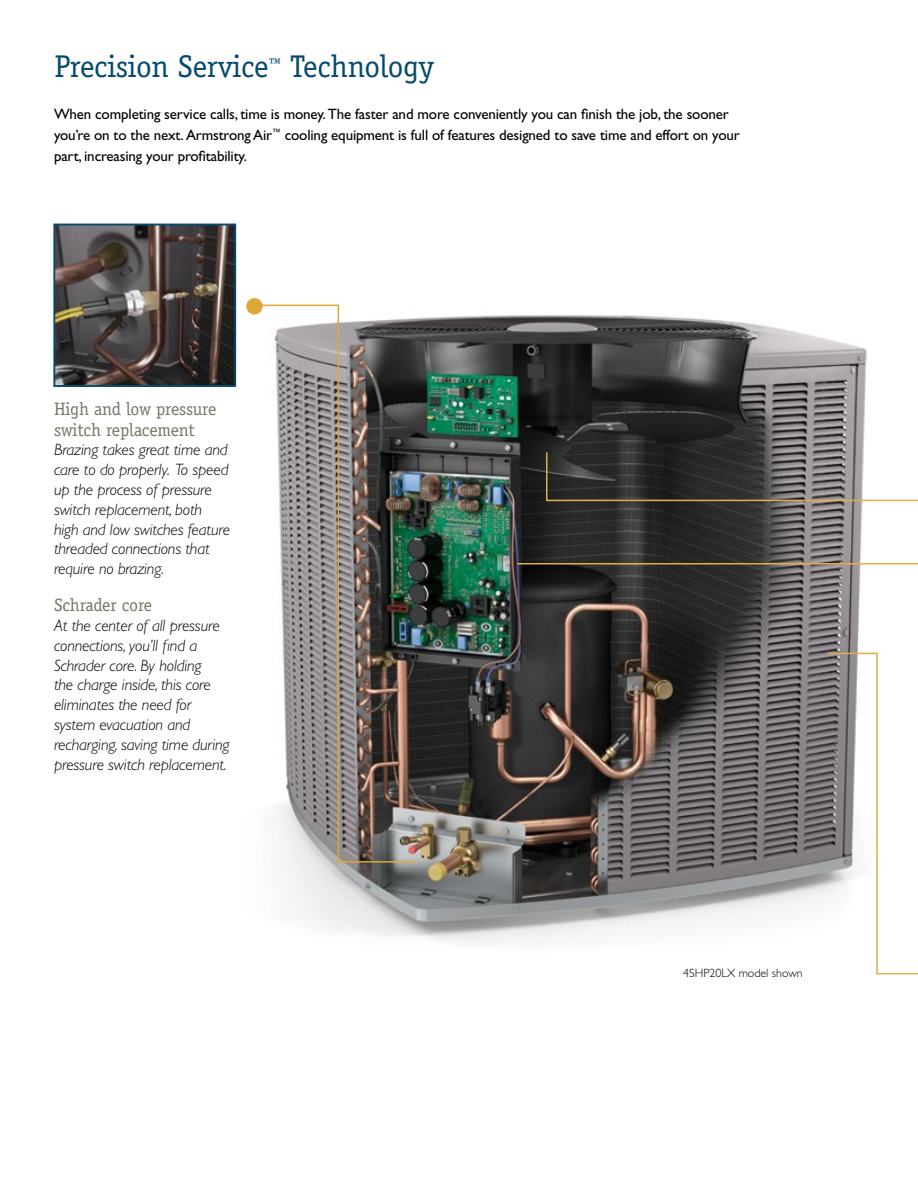
<style>
.page{position:relative;width:918px;height:1188px;background:#fff}
.page>*{position:absolute;margin:0;border:0;box-sizing:border-box;transform-origin:0 0}
.t1{font:31.5px "Officina Serif Std";letter-spacing:-.01em;color:#054a6d}
.t2{font:18px/21px "Officina Serif Std";letter-spacing:-.01em;color:#797768}
.t3{font:italic 300 16.5px/19.8px "Gill Sans Std";letter-spacing:-.01em;color:#000}
.t4{font:15px/21px "Gill Sans Std";letter-spacing:-.01em;color:#000}
.t5{font:300 12px "Gill Sans Std";color:#000}
</style>
<div class="page">
<img style="left:246px;top:298px;width:621px;height:645px">
<svg style="left:53px;top:223px;width:184px;height:164px;background:#4c4847"></svg>
<svg style="left:516px;top:562px;width:351px;height:220px;background:#524d4c"></svg>
<svg style="left:826px;top:652px;width:92px;height:323px"></svg>
<div style="left:246px;top:298px;width:17px;height:17px;background:#dea839;border-radius:50%"></div>
<img style="left:253px;top:304px;width:164px;height:559px">
<svg style="left:545px;top:451px;width:373px;height:128px;background:#63605f"></svg>
<h1 class="t1" style="left:54px;top:48px;width:382px">Precision Service<sup>™</sup> Technology</h1>
<p class="t4" style="left:54px;top:104px;width:687px">When completing service calls, time is money. The faster and more conveniently you can finish the job, the sooner you’re on to the next. Armstrong Air<sup>™</sup> cooling equipment is full of features designed to save time and effort on your part, increasing your profitability.</p>
<p class="t2" style="left:54px;top:398px;width:164px">High and low pressure switch replacement</p>
<p class="t3" style="left:54px;top:440px;width:178px">Brazing takes great time and care to do properly. To speed up the process of pressure switch replacement, both high and low switches feature threaded connections that require no brazing.</p>
<p class="t2" style="left:54px;top:595px;width:100px">Schrader core</p>
<p class="t3" style="left:54px;top:616px;width:177px">At the center of all pressure connections, you’ll find a<br>Schrader core. By holding<br>the charge inside, this core eliminates the need for system evacuation and recharging, saving time during pressure switch replacement.</p>
<p class="t5" style="left:683px;top:966px;width:121px">4SHP20LX model shown</p>
</div>
